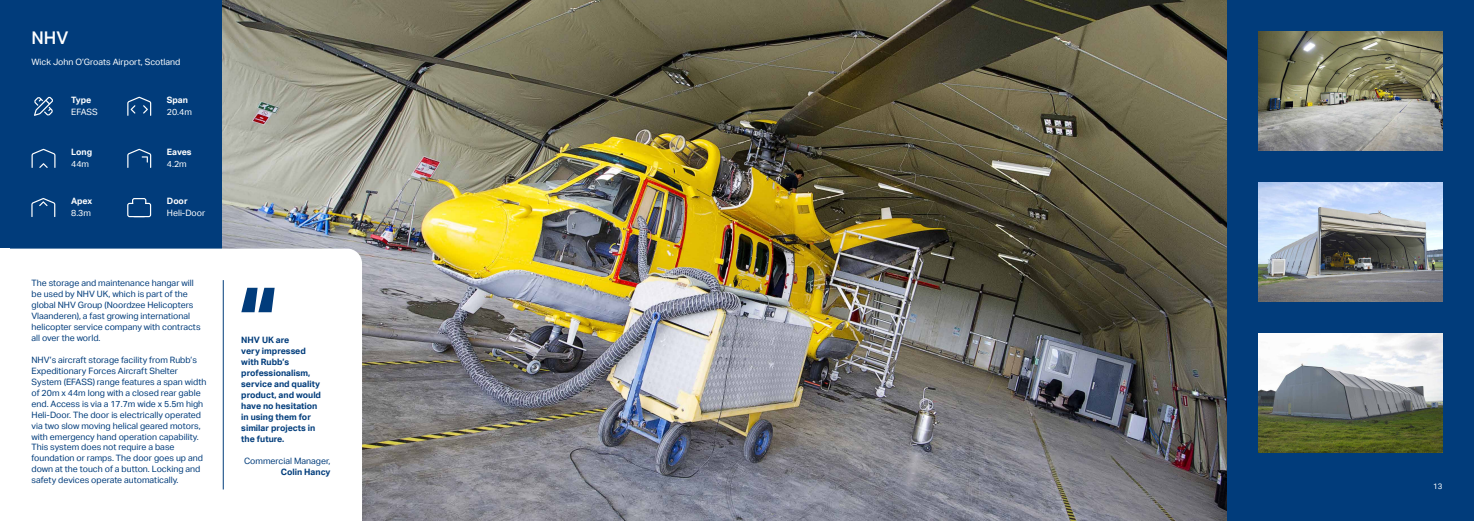
<style>
.page{position:relative;width:1474px;height:521px;background:#fff}
.page>*{position:absolute;margin:0;border:0;box-sizing:border-box;transform-origin:0 0}
.t1{font:700 96.25px "Aktiv Grotesk";color:#013c7b}
.t2{font:500 17.5px "Aktiv Grotesk";color:#fff}
.t3{font:8.75px/10.9px "Aktiv Grotesk";color:#013c7b}
.t4{font:700 8.75px/10.9px "Aktiv Grotesk";color:#013c7b}
.t5{font:8.75px "Aktiv Grotesk";color:#fff}
.t6{font:700 8.75px "Aktiv Grotesk";color:#fff}
.t7{font:7.88px "Aktiv Grotesk";color:#fff}
</style>
<div class="page">
<div style="left:1226px;top:0;width:247px;height:521px;background:#013c7b"></div>
<img style="left:1258px;top:32px;width:184px;height:119px">
<img style="left:1258px;top:333px;width:184px;height:119px">
<img style="left:1258px;top:182px;width:184px;height:120px">
<div style="left:0;top:0;width:223px;height:521px;background:#013c7b"></div>
<svg style="left:34px;top:97px;width:19px;height:19px"></svg>
<svg style="left:127px;top:97px;width:24px;height:19px"></svg>
<svg style="left:32px;top:149px;width:23px;height:19px"></svg>
<svg style="left:127px;top:149px;width:24px;height:19px"></svg>
<svg style="left:31px;top:198px;width:24px;height:19px"></svg>
<svg style="left:127px;top:198px;width:24px;height:19px"></svg>
<img style="left:223px;top:0;width:1003px;height:521px">
<div style="left:10px;top:249px;width:352px;height:272px;background:#fff"></div>
<div style="left:0;top:249px;width:10px;height:272px;background:#fff"></div>
<div style="left:343px;top:504px;width:19px;height:17px;background:#fff"></div>
<hr style="left:223px;top:280px;width:1px;height:209px;background:#013c7b">
<h2 class="t2" style="left:32px;top:28px;width:38px">NHV</h2>
<p class="t5" style="left:32px;top:57px;width:150px">Wick John O’Groats Airport, Scotland</p>
<p class="t6" style="left:71px;top:95px;width:22px">Type</p>
<p class="t5" style="left:71px;top:107px;width:28px">EFASS</p>
<p class="t6" style="left:167px;top:95px;width:23px">Span</p>
<p class="t5" style="left:167px;top:107px;width:27px">20.4m</p>
<p class="t6" style="left:71px;top:147px;width:23px">Long</p>
<p class="t5" style="left:71px;top:159px;width:19px">44m</p>
<p class="t6" style="left:71px;top:196px;width:23px">Apex</p>
<p class="t5" style="left:71px;top:208px;width:21px">8.3m</p>
<p class="t6" style="left:167px;top:147px;width:26px">Eaves</p>
<p class="t5" style="left:167px;top:159px;width:21px">4.2m</p>
<p class="t6" style="left:167px;top:196px;width:22px">Door</p>
<p class="t5" style="left:167px;top:208px;width:40px">Heli-Door</p>
<p class="t3" style="left:32px;top:278px;width:170px">The storage and maintenance hangar will be used by NHV UK, which is part of the global NHV Group (Noordzee Helicopters Vlaanderen), a fast growing international helicopter service company with contracts all over the world.</p>
<p class="t3" style="left:32px;top:354px;width:176px">NHV’s aircraft storage facility from Rubb’s Expeditionary Forces Aircraft Shelter System (EFASS) range features a span width of 20m x 44m long with a closed rear gable end. Access is via a 17.7m wide x 5.5m high Heli-Door. The door is electrically operated via two slow moving helical geared motors, with emergency hand operation capability.<br>This system does not require a base foundation or ramps. The door goes up and down at the touch of a button. Locking and safety devices operate automatically.</p>
<h1 class="t1" style="left:237px;top:267px;width:42px">“</h1>
<p class="t4" style="left:241px;top:335px;width:81px">NHV UK are<br>very impressed with Rubb’s professionalism, service and quality product, and would have no hesitation in using them for similar projects in the future.</p>
<p class="t3" style="left:244px;top:455px;width:88px">Commercial Manager,</p>
<p class="t4" style="left:281px;top:466px;width:51px">Colin Hancy</p>
<p class="t7" style="left:1433px;top:482px;width:11px">13</p>
</div>
